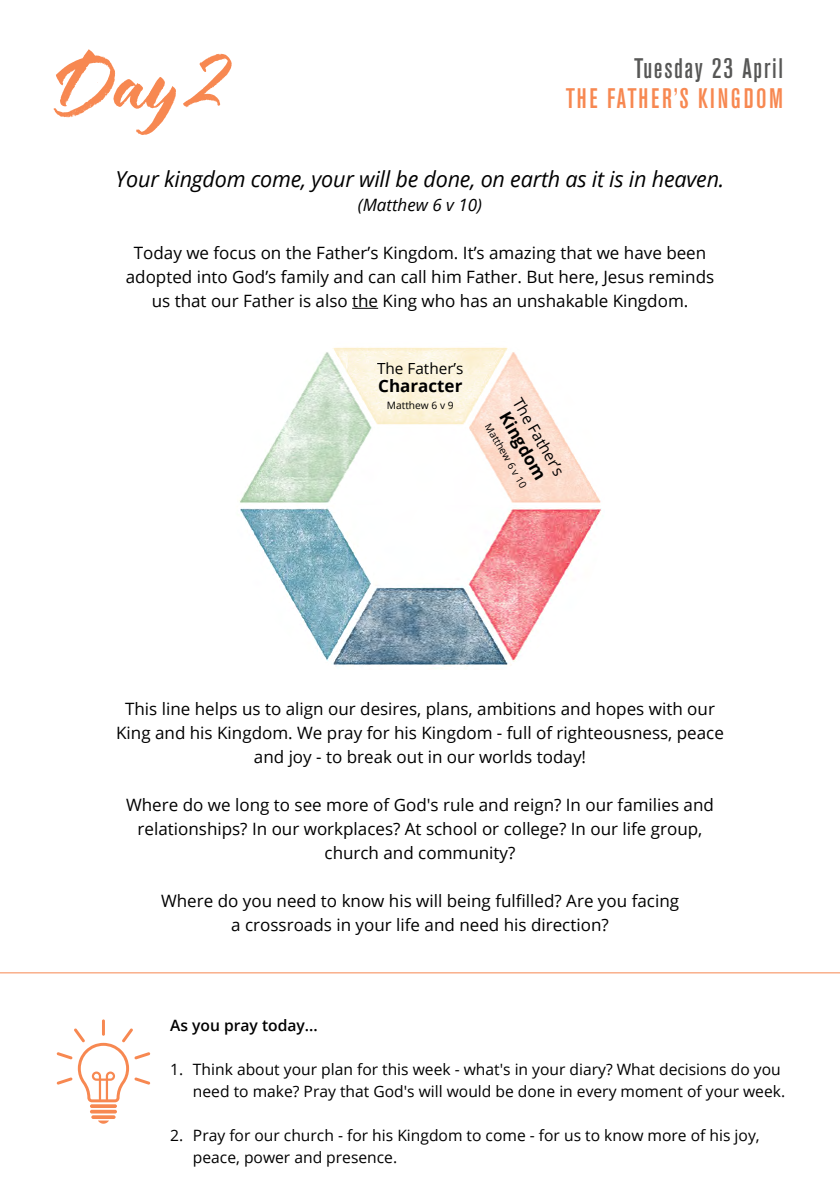
<style>
.page{position:relative;width:840px;height:1191px;background:#fff}
.page>*{position:absolute;margin:0;border:0;box-sizing:border-box;transform-origin:0 0}
.t1{font:60px "Hello Bloomie Script";color:#f78851}
.t2{font:500 condensed 28px "Akzidenz Grotesk BE";letter-spacing:.09em;color:#f78851}
.t3{font:500 condensed 28px "Akzidenz Grotesk BE";letter-spacing:.06em;color:#575756}
.t4{font:italic 22px "Open Sans";letter-spacing:-.01em;color:#000}
.t5{font:17px/24px "Open Sans";color:#000;text-align:center}
.t6{font:700 17px "Open Sans";color:#000}
.t7{font:italic 17px "Open Sans";color:#000}
.t8{font:15.6px/22px "Open Sans";color:#000;text-align:right}
.t9{font:600 15.6px "Open Sans";color:#000}
.t10{font:15.4px "Open Sans";color:#000}
.t11{font:10.2px "Open Sans";color:#000}
</style>
<div class="page">
<svg style="left:239px;top:308px;width:363px;height:361px"></svg>
<svg style="left:90px;top:1104px;width:27px;height:4px"></svg>
<svg style="left:90px;top:1109px;width:27px;height:4px"></svg>
<svg style="left:91px;top:1115px;width:24px;height:4px"></svg>
<svg style="left:98px;top:1120px;width:11px;height:3px"></svg>
<hr style="left:102px;top:1019px;width:3px;height:16px;background:#f78851">
<svg style="left:57px;top:1028px;width:93px;height:74px"></svg>
<hr style="left:0;top:972px;width:839px;height:1px;background:#f78851">
<h1 class="t1" style="left:57px;top:51px;width:173px">Day 2</h1>
<h2 class="t3" style="left:633px;top:53px;width:150px">Tuesday 23 April</h2>
<h2 class="t2" style="left:565px;top:83px;width:219px">THE FATHER’S KINGDOM</h2>
<p class="t4" style="left:115px;top:164px;width:610px">Your kingdom come, your will be done, on earth as it is in heaven.</p>
<p class="t7" style="left:357px;top:193px;width:126px">(Matthew 6 v 10)</p>
<p class="t5" style="left:126px;top:240px;width:589px">Today we focus on the Father’s Kingdom. It’s amazing that we have been adopted into God’s family and can call him Father. But here, Jesus reminds us that our Father is also the King who has an unshakable Kingdom.</p>
<p class="t10" style="left:377px;top:357px;width:88px">The Father’s</p>
<p class="t6" style="left:378px;top:374px;width:86px">Character</p>
<p class="t11" style="left:386px;top:399px;width:68px">Matthew 6 v 9</p>
<p class="t10" style="left:526px;top:394px;width:88px;rotate:60deg">The Father’s</p>
<p class="t6" style="left:514px;top:407px;width:77px;rotate:60deg">Kingdom</p>
<p class="t11" style="left:493px;top:420px;width:74px;rotate:60deg">Matthew 6 v 10</p>
<p class="t5" style="left:116px;top:696px;width:609px">This line helps us to align our desires, plans, ambitions and hopes with our<br>King and his Kingdom. We pray for his Kingdom - full of righteousness, peace and joy - to break out in our worlds today!</p>
<p class="t5" style="left:126px;top:792px;width:589px">Where do we long to see more of God's rule and reign? In our families and relationships? In our workplaces? At school or college? In our life group, church and community?</p>
<p class="t5" style="left:161px;top:888px;width:519px">Where do you need to know his will being fulfilled? Are you facing a crossroads in your life and need his direction?</p>
<p class="t9" style="left:170px;top:1015px;width:149px">As you pray today...</p>
<p class="t8" style="left:170px;top:1058px;width:616px">1. Think about your plan for this week - what's in your diary? What decisions do you need to make? Pray that God's will would be done in every moment of your week.</p>
<p class="t8" style="left:193px;top:1124px;width:568px;text-align:left;text-indent:-23px">2. Pray for our church - for his Kingdom to come - for us to know more of his joy, peace, power and presence.</p>
</div>
